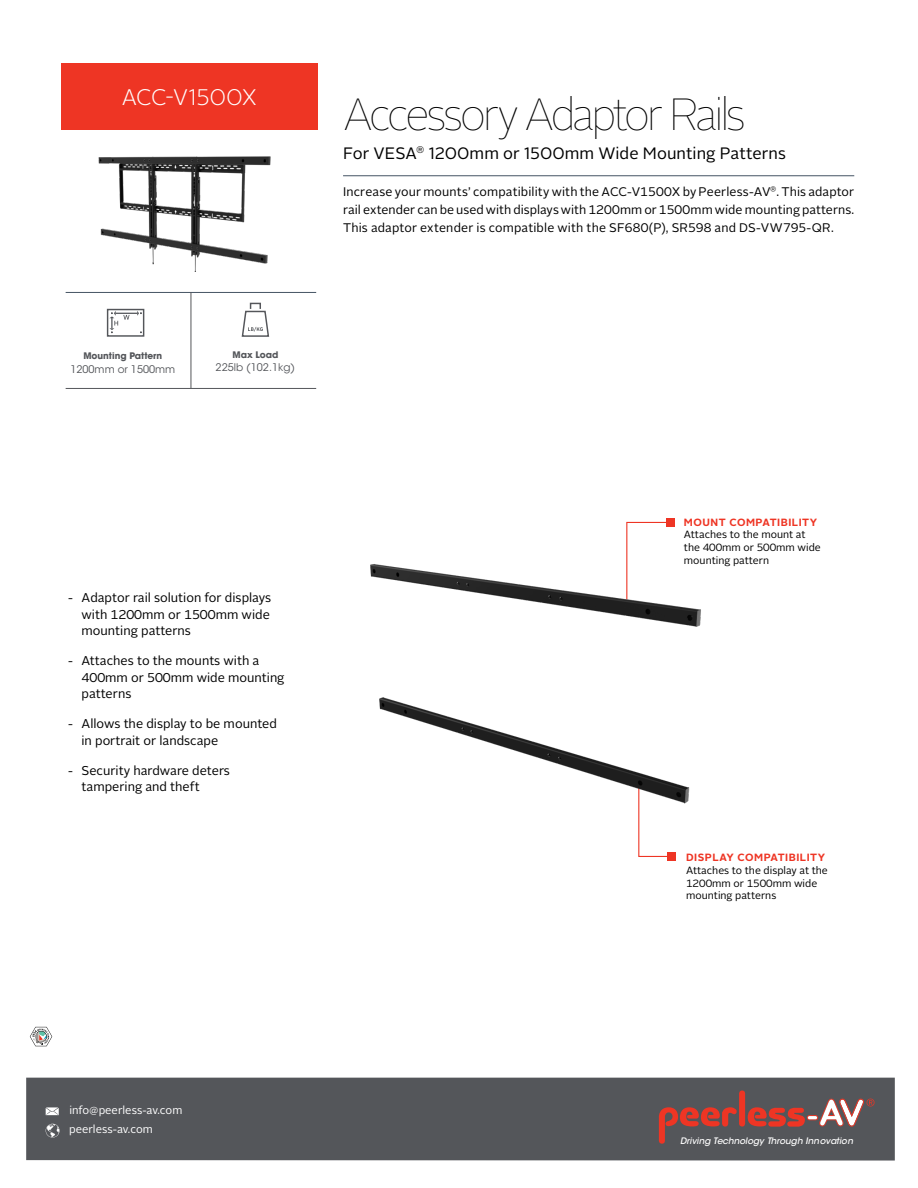
<style>
.page{position:relative;width:918px;height:1188px;background:#fff}
.page>*{position:absolute;margin:0;border:0;box-sizing:border-box;transform-origin:0 0}
.t1{font:100 45px "Alright Sans";letter-spacing:-.08em;color:#000}
.t2{font:300 22.5px "Alright Sans";letter-spacing:-.035em;color:#fff}
.t3{font:16.5px "Alright Sans";color:#000}
.t4{font:12.75px/16.5px "Alright Sans";color:#000}
.t5{font:12.45px/18px "Alright Sans";letter-spacing:.015em;color:#000;text-align:justify}
.t6{font:11.25px "Alright Sans";color:#fff}
.t7{font:10.5px/12.8px "Alright Sans";color:#000}
.t8{font:700 10.5px "Alright Sans";letter-spacing:.05em;color:#ee3524}
.t9{font:10.5px "ITC Avant Garde Std";color:#54565a}
.t10{font:700 9px "ITC Avant Garde Std";color:#54565a}
.t11{font:italic 500 8.85px "ITC Avant Garde Std";color:#fff}
</style>
<div class="page">
<hr style="left:66px;top:292px;width:250px;height:1px;background:#455464">
<hr style="left:343px;top:175px;width:511px;height:1px;background:#455464">
<div style="left:61px;top:63px;width:257px;height:67px;background:#ee3524"></div>
<div style="left:666px;top:518px;width:9px;height:9px;background:#ee3524"></div>
<svg style="left:626px;top:521px;width:40px;height:30px"></svg>
<div style="left:667px;top:852px;width:9px;height:9px;background:#ee3524"></div>
<svg style="left:638px;top:806px;width:29px;height:51px"></svg>
<hr style="left:191px;top:292px;width:1px;height:96px;background:#54565a">
<hr style="left:66px;top:388px;width:250px;height:1px;background:#54565a">
<svg style="left:242px;top:303px;width:27px;height:34px"></svg>
<div style="left:107px;top:309px;width:37px;height:28px;border:1px solid #54565a"></div>
<svg style="left:109px;top:311px;width:33px;height:22px"></svg>
<div style="left:26px;top:1078px;width:869px;height:83px;background:#54565a"></div>
<svg style="left:659px;top:1107px;width:78px;height:37px"></svg>
<div style="left:739px;top:1091px;width:6px;height:36px;background:#ee3524;border-radius:3px"></div>
<svg style="left:748px;top:1099px;width:127px;height:28px"></svg>
<svg style="left:46px;top:1107px;width:13px;height:8px"></svg>
<svg style="left:46px;top:1124px;width:14px;height:14px"></svg>
<svg style="left:30px;top:1027px;width:22px;height:19px"></svg>
<img style="left:370px;top:551px;width:331px;height:255px">
<img style="left:98px;top:156px;width:173px;height:115px">
<h2 class="t2" style="left:122px;top:82px;width:137px">ACC-V1500X</h2>
<p class="t10" style="left:83px;top:350px;width:80px">Mounting Pattern</p>
<p class="t9" style="left:70px;top:362px;width:106px">1200mm or 1500mm</p>
<p class="t10" style="left:233px;top:348px;width:47px">Max Load</p>
<p class="t9" style="left:216px;top:361px;width:81px">225lb (102.1kg)</p>
<h1 class="t1" style="left:343px;top:84px;width:404px">Accessory Adaptor Rails</h1>
<p class="t3" style="left:343px;top:142px;width:444px">For VESA<sup>®</sup> 1200mm or 1500mm Wide Mounting Patterns</p>
<p class="t5" style="left:343px;top:183px;width:513px">Increase your mounts’ compatibility with the ACC-V1500X by Peerless-AV<sup>®</sup>. This adaptor rail extender can be used with displays with 1200mm or 1500mm wide mounting patterns.<br>This adaptor extender is compatible with the SF680(P), SR598 and DS-VW795-QR.</p>
<p class="t4" style="left:82px;top:590px;width:191px;text-align:justify;text-indent:-14px">- Adaptor rail solution for displays with 1200mm or 1500mm wide mounting patterns</p>
<p class="t4" style="left:82px;top:653px;width:205px;text-indent:-14px">- Attaches to the mounts with a<br>400mm or 500mm wide mounting patterns</p>
<p class="t4" style="left:82px;top:716px;width:197px;text-indent:-14px">- Allows the display to be mounted in portrait or landscape</p>
<p class="t4" style="left:82px;top:762px;width:150px;text-indent:-14px">- Security hardware deters tampering and theft</p>
<p class="t8" style="left:684px;top:514px;width:135px">MOUNT COMPATIBILITY</p>
<p class="t7" style="left:684px;top:528px;width:138px">Attaches to the mount at the 400mm or 500mm wide mounting pattern</p>
<p class="t8" style="left:686px;top:850px;width:141px">DISPLAY COMPATIBILITY</p>
<p class="t7" style="left:686px;top:864px;width:143px">Attaches to the display at the<br>1200mm or 1500mm wide mounting patterns</p>
<p class="t6" style="left:69px;top:1103px;width:114px">info@peerless-av.com</p>
<p class="t6" style="left:69px;top:1122px;width:85px">peerless-av.com</p>
<p class="t11" style="left:680px;top:1135px;width:174px">Driving Technology Through Innovation</p>
</div>
